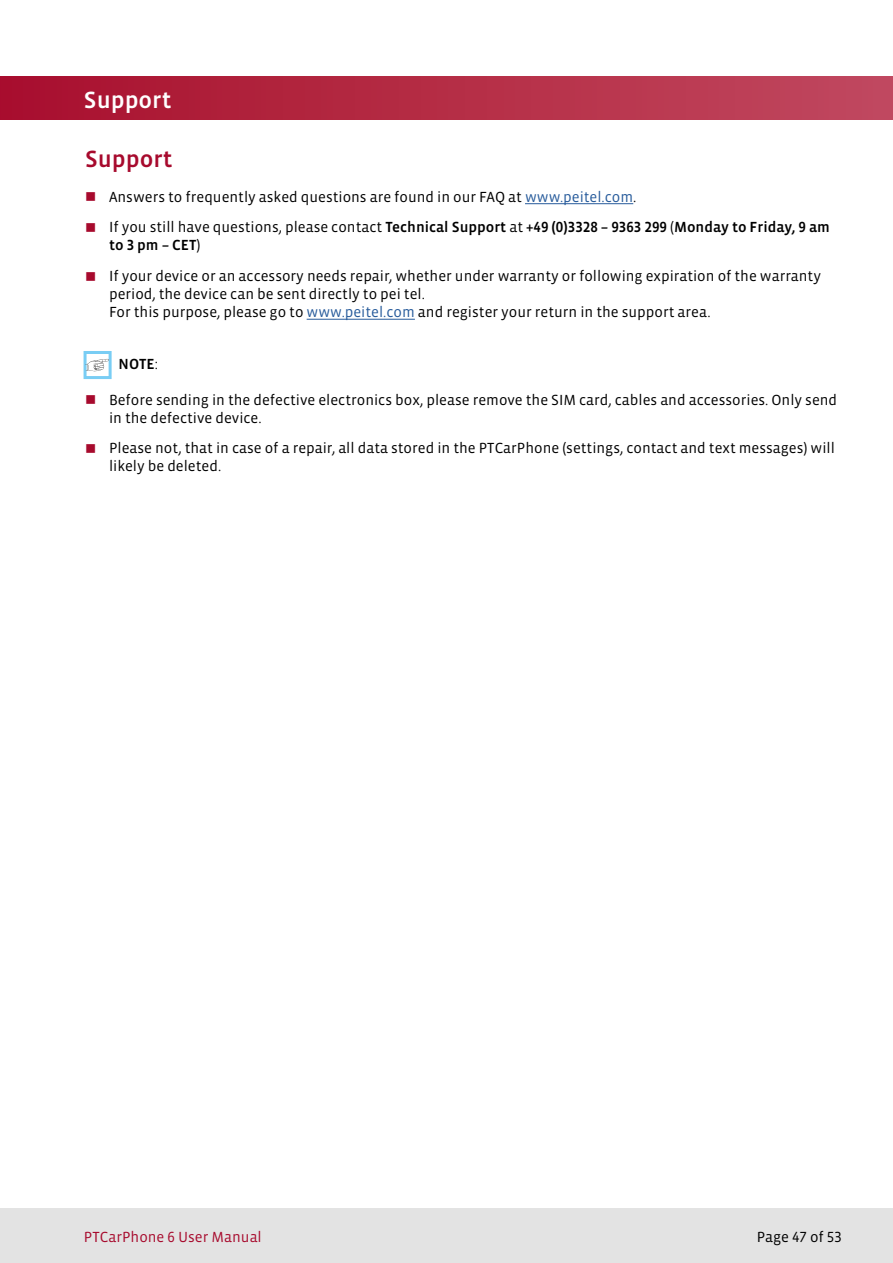
<style>
.page{position:relative;width:893px;height:1263px;background:#fff}
.page>*{position:absolute;margin:0;border:0;box-sizing:border-box;transform-origin:0 0}
.t1{font:24px "Vista Sans Med";color:#fff}
.t2{font:24px "Vista Sans Med";color:#a70a2d}
.t3{font:15px/18px "Vista Sans";color:#000}
.t4{font:15px "Vista Sans";color:#a70a2d}
.t5{font:15px "Vista Sans Med";color:#000}
.s1{color:#275b9b}
.s2{font-family:"Vista Sans Med"}
.s3{font-family:"Vista Sans Alt Med"}
.s4{font-family:"Vista Sans Alt"}
.s5{font-family:"Vista Sans"}
</style>
<div class="page">
<div style="left:0;top:77px;width:893px;height:42px;background:linear-gradient(to right,#a8102d,#c1495f)"></div>
<div style="left:0;top:1209px;width:893px;height:54px;background:#e3e3e3"></div>
<hr style="left:525px;top:203px;width:108px;height:1px;background:#275b9b">
<hr style="left:307px;top:319px;width:108px;height:1px;background:#275b9b">
<div style="left:84px;top:351px;width:28px;height:28px;background:#fff;border:3px solid #79cdf4"></div>
<svg style="left:85px;top:358px;width:24px;height:13px"></svg>
<h1 class="t1" style="left:84px;top:87px;width:89px">Support</h1>
<h1 class="t2" style="left:85px;top:146px;width:89px">Support</h1>
<p class="t3" style="left:109px;top:182px;width:722px;line-height:30.8px">Answers to frequently asked questions are found in our FAQ at <span class="s1">www.peitel.com</span>.<br>If you still have questions, please contact <span class="s2">Technical Support</span> at <span class="s2">+</span><span class="s3">49 (0)3328 – 9363 299</span> <span class="s4">(</span><span class="s2">Monday to Friday,</span> <span class="s3">9</span> <span class="s2">am</span></p>
<p class="t5" style="left:109px;top:238px;width:93px">to <span class="s3">3</span> pm – CET<span class="s5">)</span></p>
<p class="t3" style="left:109px;top:267px;width:713px">If your device or an accessory needs repair, whether under warranty or following expiration of the warranty period, the device can be sent directly to pei tel.<br>For this purpose, please go to <span class="s1">www.peitel.com</span> and register your return in the support area.</p>
<p class="t5" style="left:119px;top:357px;width:41px">NOTE<span class="s5">:</span></p>
<p class="t3" style="left:109px;top:391px;width:730px">Before sending in the defective electronics box, please remove the SIM card, cables and accessories. Only send in the defective device.</p>
<p class="t3" style="left:109px;top:439px;width:727px">Please not, that in case of a repair, all data stored in the PTCarPhone (settings, contact and text messages) will likely be deleted.</p>
<p class="t4" style="left:84px;top:1229px;width:179px">PTCarPhone <span class="s4">6</span> User Manual</p>
<p class="t3" style="left:757px;top:1228px;width:87px">Page <span class="s4">47</span> of <span class="s4">53</span></p>
</div>
